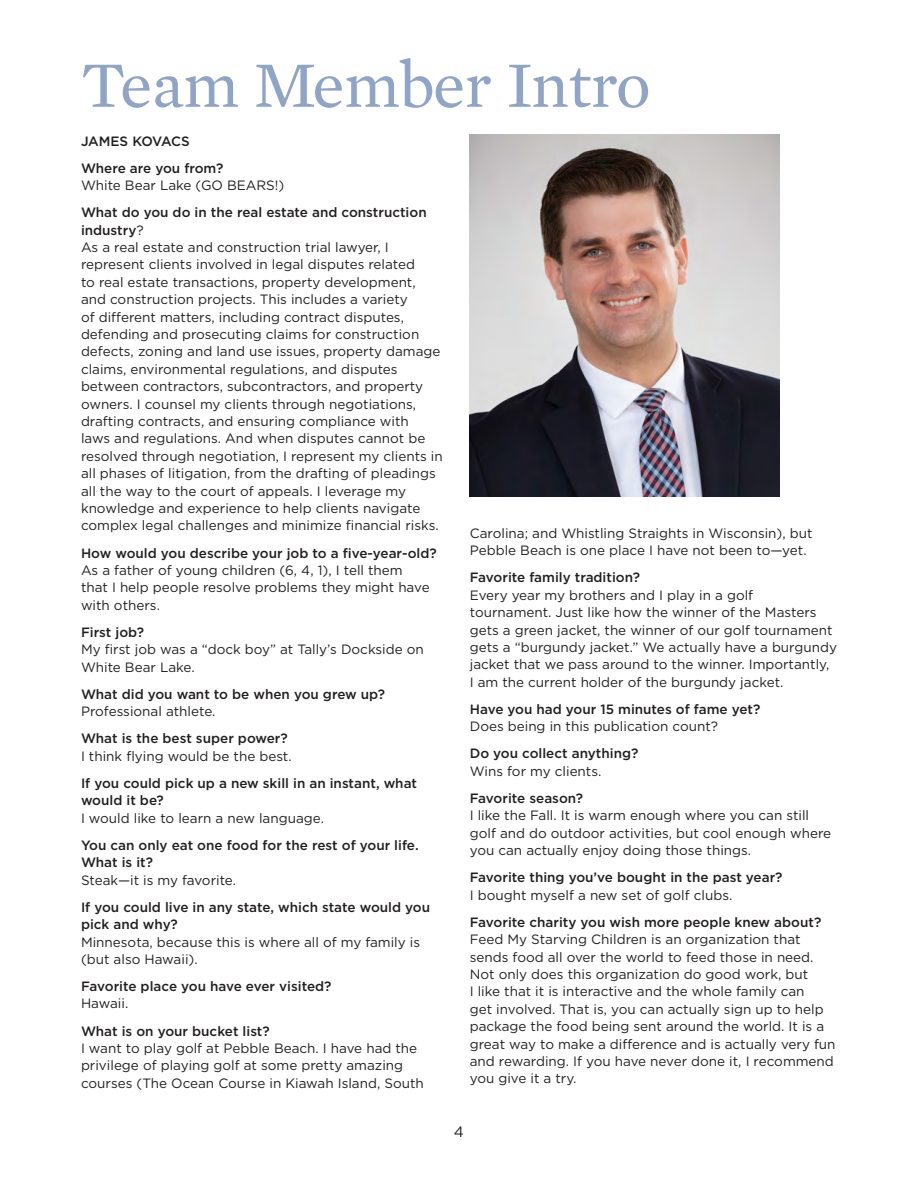
<style>
.page{position:relative;width:918px;height:1188px;background:#fff}
.page>*{position:absolute;margin:0;border:0;box-sizing:border-box;transform-origin:0 0}
.t1{font:66px "Mercury Text G2";color:#90a4c5}
.t2{font:15px "Gotham";color:#231f20}
.t3{font:13.5px/17.4px "Gotham";color:#231f20}
.t4{font:500 13.5px/17.4px "Gotham";color:#231f20}
.t5{font:500 13.5px "Gotham";letter-spacing:-.025em;color:#231f20}
.s1{font-weight:500}
.s2{font-weight:400}
</style>
<div class="page">
<img style="left:469px;top:135px;width:310px;height:361px">
<p class="t1" style="left:81px;top:37px;width:571px">Team Member Intro</p>
<p class="t5" style="left:81px;top:132px;width:110px">JAMES KOVACS</p>
<p class="t3" style="left:81px;top:159px;width:205px"><span class="s1">Where are you from?<br></span>White Bear Lake (GO BEARS!)</p>
<p class="t3" style="left:81px;top:204px;width:363px"><span class="s1">What do you do in the real estate and construction industry</span>?<br>As a real estate and construction trial lawyer, I represent clients involved in legal disputes related<br>to real estate transactions, property development, and construction projects. This includes a variety<br>of different matters, including contract disputes, defending and prosecuting claims for construction defects, zoning and land use issues, property damage claims, environmental regulations, and disputes between contractors, subcontractors, and property owners. I counsel my clients through negotiations, drafting contracts, and ensuring compliance with<br>laws and regulations. And when disputes cannot be resolved through negotiation, I represent my clients in all phases of litigation, from the drafting of pleadings all the way to the court of appeals. I leverage my knowledge and experience to help clients navigate complex legal challenges and minimize financial risks.</p>
<p class="t3" style="left:81px;top:544px;width:357px"><span class="s1">How would you describe your job to a five-year-old?<br></span>As a father of young children (6, 4, 1), I tell them<br>that I help people resolve problems they might have with others.</p>
<p class="t3" style="left:81px;top:623px;width:344px"><span class="s1">First job?<br></span>My first job was a “dock boy” at Tally’s Dockside on<br>White Bear Lake.</p>
<p class="t4" style="left:81px;top:685px;width:306px">What did you want to be when you grew up?<br><span class="s2">Professional athlete.</span></p>
<p class="t3" style="left:81px;top:730px;width:212px"><span class="s1">What is the best super power?<br></span>I think flying would be the best.</p>
<p class="t4" style="left:81px;top:774px;width:338px">If you could pick up a new skill in an instant, what would it be?<br><span class="s2">I would like to learn a new language.</span></p>
<p class="t4" style="left:81px;top:836px;width:339px">You can only eat one food for the rest of your life.<br>What is it?<br><span class="s2">Steak—it is my favorite.</span></p>
<p class="t3" style="left:81px;top:898px;width:351px"><span class="s1">If you could live in any state, which state would you pick and why?<br></span>Minnesota, because this is where all of my family is (but also Hawaii).</p>
<p class="t4" style="left:81px;top:977px;width:252px">Favorite place you have ever visited?<br><span class="s2">Hawaii.</span></p>
<p class="t3" style="left:81px;top:1022px;width:344px"><span class="s1">What is on your bucket list?<br></span>I want to play golf at Pebble Beach. I have had the privilege of playing golf at some pretty amazing courses (The Ocean Course in Kiawah Island, South</p>
<p class="t3" style="left:470px;top:524px;width:344px">Carolina; and Whistling Straights in Wisconsin), but<br>Pebble Beach is one place I have not been to—yet.</p>
<p class="t3" style="left:470px;top:569px;width:369px"><span class="s1">Favorite family tradition?<br></span>Every year my brothers and I play in a golf tournament. Just like how the winner of the Masters gets a green jacket, the winner of our golf tournament gets a “burgundy jacket.” We actually have a burgundy jacket that we pass around to the winner. Importantly,<br>I am the current holder of the burgundy jacket.</p>
<p class="t4" style="left:470px;top:700px;width:292px">Have you had your 15 minutes of fame yet?<br><span class="s2">Does being in this publication count?</span></p>
<p class="t4" style="left:470px;top:745px;width:170px">Do you collect anything?<br><span class="s2">Wins for my clients.</span></p>
<p class="t3" style="left:470px;top:789px;width:363px"><span class="s1">Favorite season?<br></span>I like the Fall. It is warm enough where you can still golf and do outdoor activities, but cool enough where you can actually enjoy doing those things.</p>
<p class="t4" style="left:470px;top:869px;width:314px">Favorite thing you’ve bought in the past year?<br><span class="s2">I bought myself a new set of golf clubs.</span></p>
<p class="t3" style="left:470px;top:913px;width:367px"><span class="s1">Favorite charity you wish more people knew about?<br></span>Feed My Starving Children is an organization that sends food all over the world to feed those in need.<br>Not only does this organization do good work, but<br>I like that it is interactive and the whole family can<br>get involved. That is, you can actually sign up to help package the food being sent around the world. It is a great way to make a difference and is actually very fun and rewarding. If you have never done it, I recommend you give it a try.</p>
<p class="t2" style="left:454px;top:1122px;width:12px">4</p>
</div>
